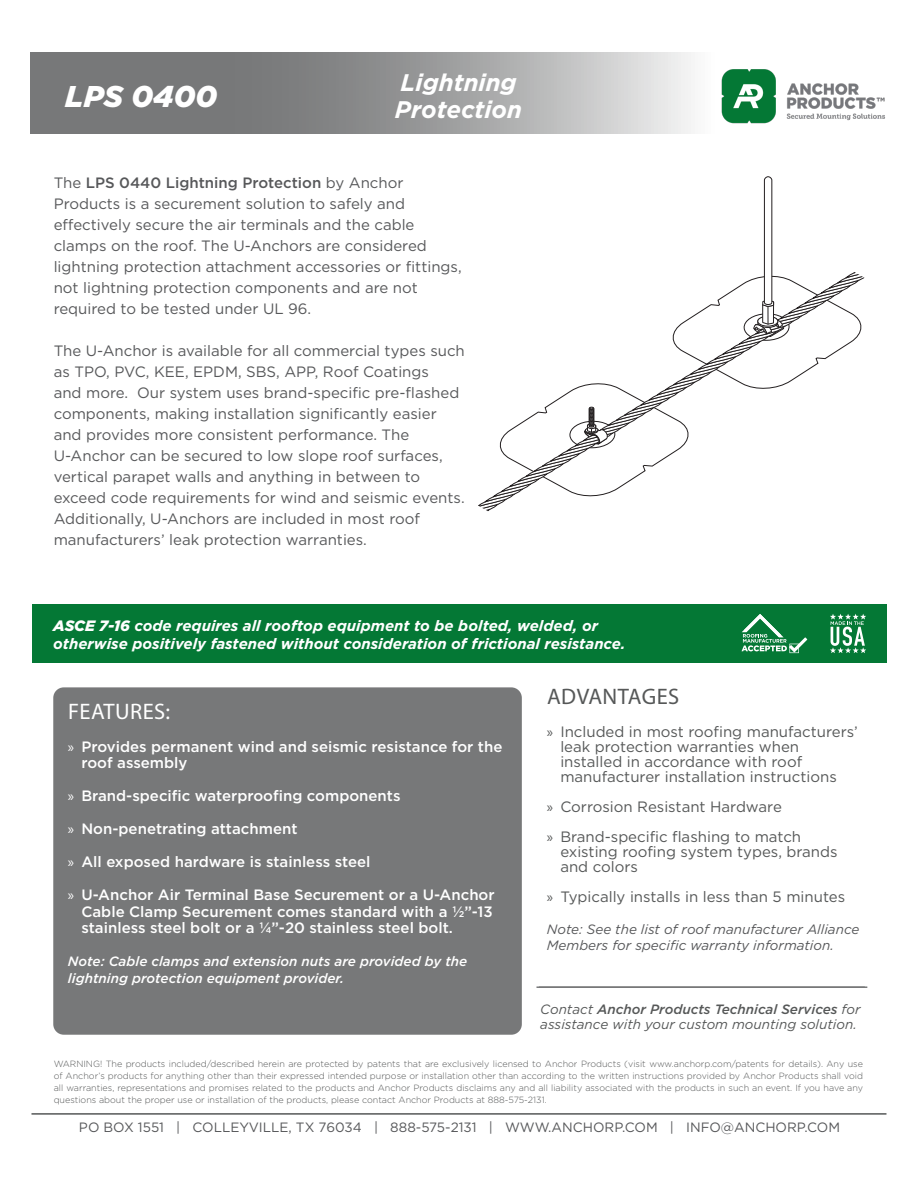
<style>
.page{position:relative;width:918px;height:1188px;background:#fff}
.page>*{position:absolute;margin:0;border:0;box-sizing:border-box;transform-origin:0 0}
.t1{font:italic 900 30px "Gotham";color:#fff}
.t2{font:italic 700 24px "Gotham";color:#fff}
.Subtitle_Gray{font:22.5px "Myriad Pro";letter-spacing:.02em;color:#565858}
.Subtitles{font:22.5px "Myriad Pro";letter-spacing:.02em;color:#fff}
.Description{font:15px/21px "Gotham";color:#57585a}
.t3{font:500 15px/16.5px "Gotham";color:#fff}
.t4{font:15px/15px "Gotham";color:#565858}
.t5{font:italic 700 15px/18px "Gotham";color:#fff}
.Features{font:italic 500 13.5px/16.5px "Gotham";color:#fff}
.t6{font:italic 13.5px/15px "Gotham";color:#565858}
.Features-2{font:italic 13.5px/16.5px "Gotham";color:#57585a}
.t7{font:13.5px "Gotham";color:#57585a}
.t8{font:300 9px/12px "Gotham";color:#565858;text-align:justify}
.s1{font-weight:500}
.s2{font-weight:900}
.s3{font-family:"Myriad Pro";font-weight:400}
.s4{font-family:"Myriad Pro"}
</style>
<div class="page">
<hr style="left:31px;top:1113px;width:855px;height:2px;background:#565858">
<div style="left:53px;top:687px;width:469px;height:348px;background:#777879;border-radius:10px"></div>
<hr style="left:539px;top:986px;width:328px;height:2px;background:#777879">
<svg style="left:30px;top:53px;width:661px;height:81px;background:#98999a"></svg>
<div style="left:33px;top:604px;width:854px;height:59px;background:#047835"></div>
<svg style="left:830px;top:614px;width:36px;height:39px"></svg>
<svg style="left:742px;top:614px;width:65px;height:39px"></svg>
<hr style="left:536px;top:986px;width:329px;height:2px;background:#777879">
<img style="left:721px;top:69px;width:164px;height:55px">
<svg style="left:479px;top:176px;width:386px;height:335px"></svg>
<p class="t1" style="left:65px;top:75px;width:153px">LPS 0400</p>
<p class="t2" style="left:400px;top:66px;width:118px">Lightning</p>
<p class="t2" style="left:395px;top:93px;width:129px">Protection</p>
<p class="Description" style="left:54px;top:172px;width:410px">The <span class="s1">LPS 0440 Lightning Protection</span> by Anchor Products is a securement solution to safely and effectively secure the air terminals and the cable clamps on the roof. The U-Anchors are considered lightning protection attachment accessories or fittings, not lightning protection components and are not required to be tested under UL 96.</p>
<p class="Description" style="left:54px;top:340px;width:413px">The U-Anchor is available for all commercial types such as TPO, PVC, KEE, EPDM, SBS, APP, Roof Coatings<br>and more. Our system uses brand-specific pre-flashed components, making installation significantly easier and provides more consistent performance. The U-Anchor can be secured to low slope roof surfaces, vertical parapet walls and anything in between to exceed code requirements for wind and seismic events.<br>Additionally, U-Anchors are included in most roof manufacturers’ leak protection warranties.</p>
<p class="t5" style="left:53px;top:616px;width:574px"><span class="s2">ASCE 7-16</span> code requires all rooftop equipment to be bolted, welded, or otherwise positively fastened without consideration of frictional resistance.</p>
<p class="Subtitles" style="left:68px;top:697px;width:104px">FEATURES:</p>
<p class="t3" style="left:81px;top:738px;width:423px;text-indent:-14px"><span class="s3">»</span> Provides permanent wind and seismic resistance for the roof assembly</p>
<p class="t3" style="left:68px;top:787px;width:334px"><span class="s3">»</span> Brand-specific waterproofing components</p>
<p class="t3" style="left:68px;top:820px;width:231px"><span class="s3">»</span> Non-penetrating attachment</p>
<p class="t3" style="left:68px;top:853px;width:304px"><span class="s3">»</span> All exposed hardware is stainless steel</p>
<p class="t3" style="left:81px;top:886px;width:415px;text-indent:-14px"><span class="s3">»</span> U-Anchor Air Terminal Base Securement or a U-Anchor<br>Cable Clamp Securement comes standard with a ½”-13 stainless steel bolt or a ¼”-20 stainless steel bolt.</p>
<p class="Features" style="left:68px;top:953px;width:401px">Note: Cable clamps and extension nuts are provided by the lightning protection equipment provider.</p>
<p class="Subtitle_Gray" style="left:547px;top:683px;width:134px">ADVANTAGES</p>
<p class="t4" style="left:560px;top:724px;width:299px;text-indent:-14px"><span class="s4">»</span> Included in most roofing manufacturers’ leak protection warranties when installed in accordance with roof manufacturer installation instructions</p>
<p class="t4" style="left:547px;top:799px;width:237px"><span class="s4">»</span> Corrosion Resistant Hardware</p>
<p class="t4" style="left:560px;top:829px;width:279px;text-indent:-14px"><span class="s4">»</span> Brand-specific flashing to match existing roofing system types, brands and colors</p>
<p class="t4" style="left:547px;top:889px;width:300px"><span class="s4">»</span> Typically installs in less than 5 minutes</p>
<p class="Features-2" style="left:547px;top:920px;width:314px">Note: See the list of roof manufacturer Alliance<br>Members for specific warranty information.</p>
<p class="t6" style="left:540px;top:1001px;width:322px">Contact <span class="s1">Anchor Products Technical Services</span> for assistance with your custom mounting solution.</p>
<p class="t8" style="left:54px;top:1057px;width:811px">WARNING! The products included/described herein are protected by patents that are exclusively licensed to Anchor Products (visit www.anchorp.com/patents for details). Any use of Anchor’s products for anything other than their expressed intended purpose or installation other than according to the written instructions provided by Anchor Products shall void all warranties, representations and promises related to the products and Anchor Products disclaims any and all liability associated with the products in such an event. If you have any questions about the proper use or installation of the products, please contact Anchor Products at 888-575-2131.</p>
<p class="t7" style="left:79px;top:1118px;width:763px">PO BOX 1551 | COLLEYVILLE, TX 76034 | 888-575-2131 | WWW.ANCHORP.COM | INFO@ANCHORP.COM</p>
</div>
